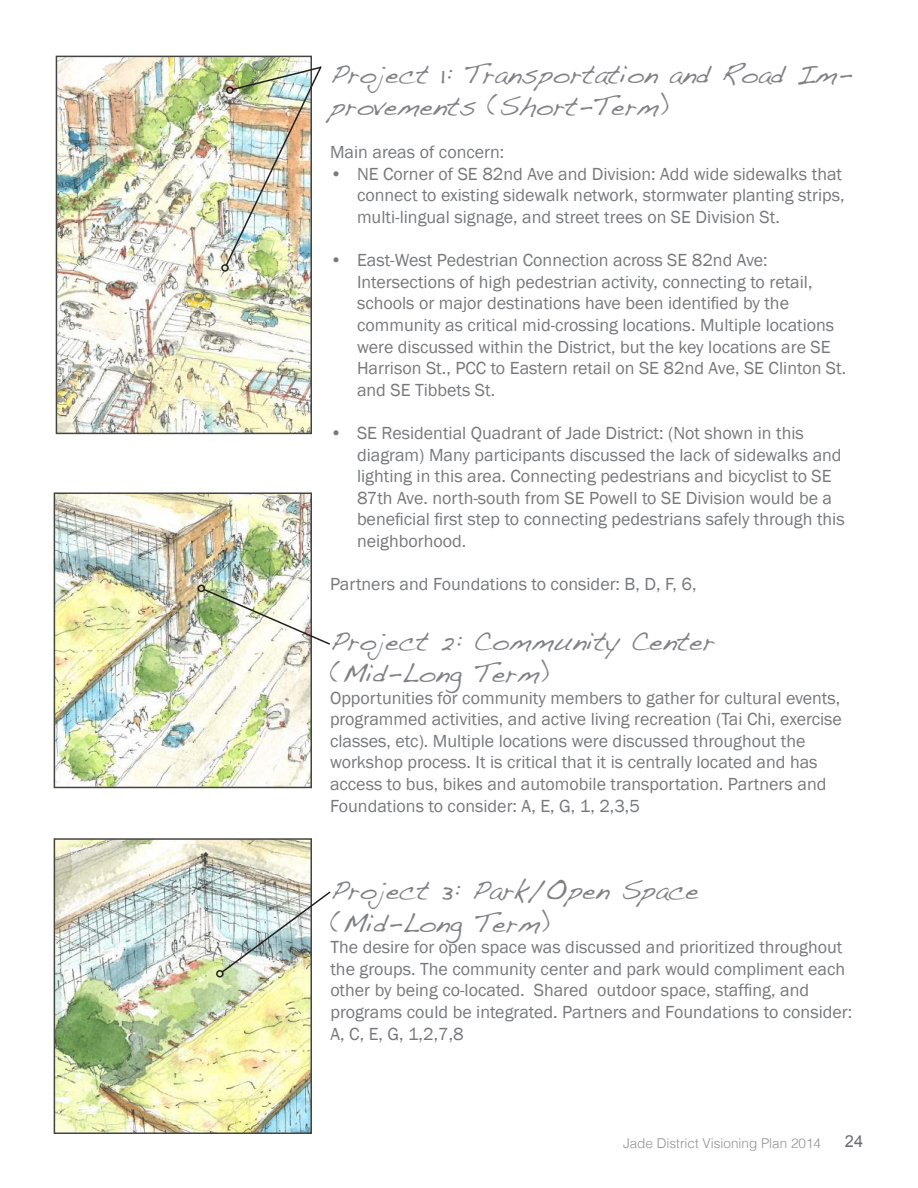
<style>
.page{position:relative;width:918px;height:1188px;background:#fff}
.page>*{position:absolute;margin:0;border:0;box-sizing:border-box;transform-origin:0 0}
.t1{font:27px/32.4px "Handwriting Dakota";color:#808285}
.t2{font:18px/21.6px "Franklin Gothic";color:#76787b}
.t3{font:16.5px "Arial";color:#6c6d70}
.t4{font:300 13.5px "Helvetica";color:#6c6d70}
</style>
<div class="page">
<img style="left:59px;top:59px;width:250px;height:372px">
<div style="left:56px;top:56px;width:256px;height:378px;border:2px solid #231f20"></div>
<img style="left:224px;top:65px;width:98px;height:202px">
<div style="left:221px;top:264px;width:8px;height:8px;border:2px solid #231f20;border-radius:50%"></div>
<img style="left:57px;top:495px;width:252px;height:290px">
<div style="left:54px;top:492px;width:258px;height:296px;border:2px solid #231f20"></div>
<img style="left:57px;top:841px;width:252px;height:290px">
<div style="left:54px;top:838px;width:258px;height:296px;border:2px solid #231f20"></div>
<img style="left:202px;top:588px;width:128px;height:58px">
<div style="left:198px;top:585px;width:7px;height:7px;border:2px solid #231f20;border-radius:50%"></div>
<img style="left:220px;top:890px;width:111px;height:84px">
<div style="left:216px;top:970px;width:8px;height:8px;border:2px solid #231f20;border-radius:50%"></div>
<h1 class="t1" style="left:330px;top:57px;width:524px">Project 1: Transportation and Road Im&shy;provements (Short-Term)</h1>
<p class="t2" style="left:330px;top:142px;width:176px">Main areas of concern:</p>
<p class="t2" style="left:357px;top:163px;width:489px;text-indent:-27px">• NE Corner of SE 82nd Ave and Division: Add wide sidewalks that connect to existing sidewalk network, stormwater planting strips, multi-lingual signage, and street trees on SE Division St.</p>
<p class="t2" style="left:357px;top:250px;width:491px;text-indent:-27px">• East-West Pedestrian Connection across SE 82nd Ave:<br>Intersections of high pedestrian activity, connecting to retail, schools or major destinations have been identified by the community as critical mid-crossing locations. Multiple locations were discussed within the District, but the key locations are SE Harrison St., PCC to Eastern retail on SE 82nd Ave, SE Clinton St. and SE Tibbets St.</p>
<p class="t2" style="left:357px;top:423px;width:489px;text-indent:-27px">• SE Residential Quadrant of Jade District: (Not shown in this diagram) Many participants discussed the lack of sidewalks and lighting in this area. Connecting pedestrians and bicyclist to SE 87th Ave. north-south from SE Powell to SE Division would be a beneficial first step to connecting pedestrians safely through this neighborhood.</p>
<p class="t2" style="left:330px;top:574px;width:368px">Partners and Foundations to consider: B, D, F, 6,</p>
<h1 class="t1" style="left:330px;top:624px;width:386px">Project 2: Community Center (Mid-Long Term)</h1>
<p class="t2" style="left:330px;top:687px;width:513px">Opportunities for community members to gather for cultural events, programmed activities, and active living recreation (Tai Chi, exercise classes, etc). Multiple locations were discussed throughout the workshop process. It is critical that it is centrally located and has access to bus, bikes and automobile transportation. Partners and Foundations to consider: A, E, G, 1, 2,3,5</p>
<h1 class="t1" style="left:330px;top:874px;width:370px">Project 3: Park/Open Space (Mid-Long Term)</h1>
<p class="t2" style="left:330px;top:937px;width:523px">The desire for open space was discussed and prioritized throughout the groups. The community center and park would compliment each other by being co-located. Shared outdoor space, staffing, and programs could be integrated. Partners and Foundations to consider:<br>A, C, E, G, 1,2,7,8</p>
<p class="t4" style="left:623px;top:1131px;width:200px">Jade District Visioning Plan 2014</p>
<p class="t3" style="left:845px;top:1130px;width:20px">24</p>
</div>
